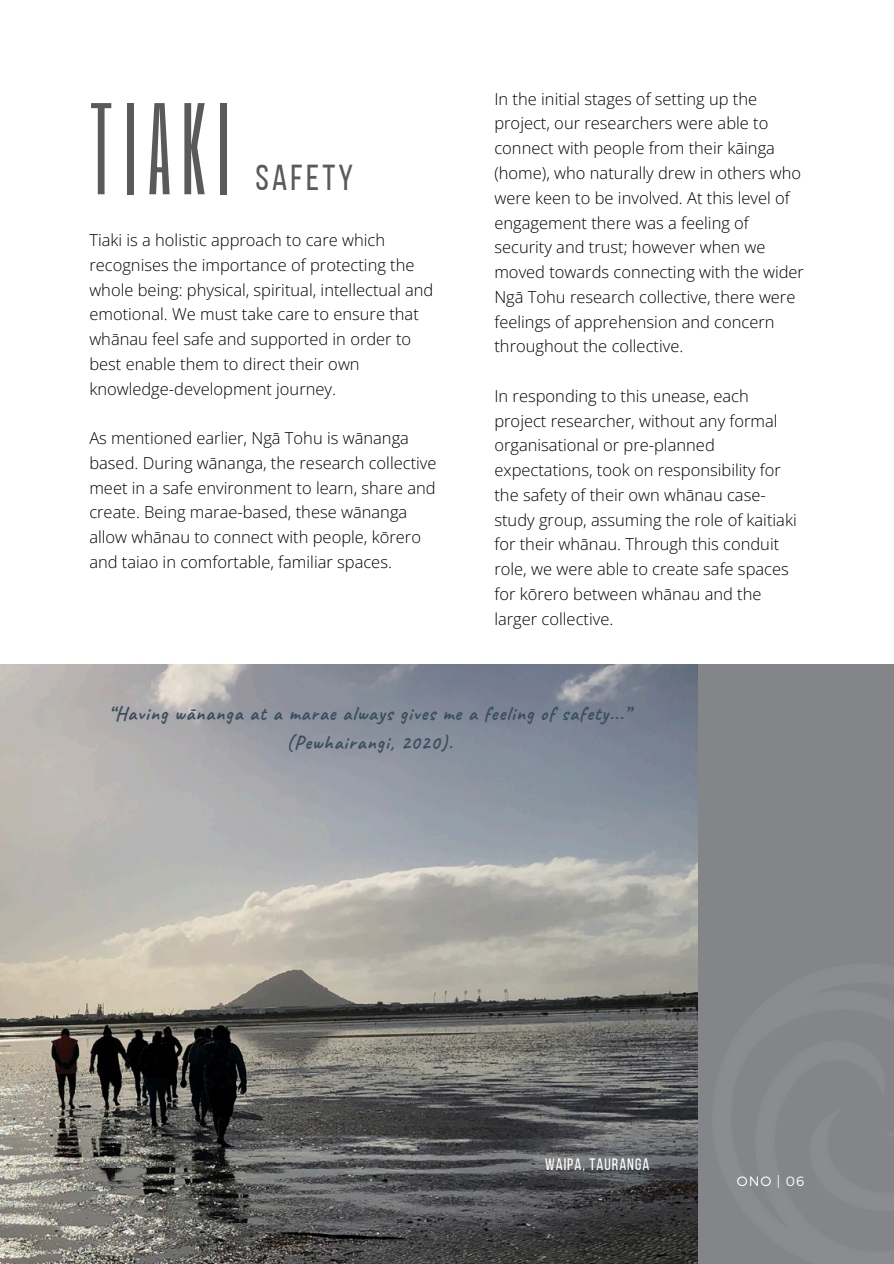
<style>
.page{position:relative;width:894px;height:1264px;background:#fff}
.page>*{position:absolute;margin:0;border:0;box-sizing:border-box;transform-origin:0 0}
.t1{font:108px "Six Caps";letter-spacing:.09em;color:#5a5a58}
.t2{font:36px "Bebas Neue";letter-spacing:.09em;color:#5a5a58}
.t3{font:700 19.5px/29.2px "Caveat";letter-spacing:.06em;color:#394e5d;text-align:center}
.t4{font:300 16.5px/24.8px "Open Sans";color:#000}
.t5{font:16.5px "Bebas Neue";letter-spacing:.06em;color:#fff}
.t6{font:300 13.5px "Montserrat";color:#fff}
</style>
<div class="page">
<div style="left:0;top:664px;width:893px;height:599px;background:#848588"></div>
<img style="left:0;top:664px;width:697px;height:599px">
<h5 class="t1" style="left:89px;top:75px;width:143px">TIAKI</h5>
<h5 class="t2" style="left:255px;top:162px;width:99px">SAFETY</h5>
<p class="t4" style="left:89px;top:227px;width:345px">Tiaki is a holistic approach to care which recognises the importance of protecting the whole being: physical, spiritual, intellectual and emotional. We must take care to ensure that whānau feel safe and supported in order to best enable them to direct their own knowledge-development journey.</p>
<h3 class="t4" style="left:89px;top:425px;width:348px">As mentioned earlier, Ngā Tohu is wānanga based. During wānanga, the research collective meet in a safe environment to learn, share and create. Being marae-based, these wānanga allow whānau to connect with people, kōrero and taiao in comfortable, familiar spaces.</h3>
<h1 class="t4" style="left:494px;top:86px;width:311px">In the initial stages of setting up the project, our researchers were able to connect with people from their kāinga (home), who naturally drew in others who were keen to be involved. At this level of engagement there was a feeling of security and trust; however when we moved towards connecting with the wider Ngā Tohu research collective, there were feelings of apprehension and concern throughout the collective.</h1>
<h2 class="t4" style="left:494px;top:383px;width:304px">In responding to this unease, each project researcher, without any formal organisational or pre-planned expectations, took on responsibility for the safety of their own whānau case&shy;study group, assuming the role of kaitiaki for their whānau. Through this conduit role, we were able to create safe spaces for kōrero between whānau and the larger collective.</h2>
<p class="t3" style="left:109px;top:699px;width:522px">“Having wānanga at a marae always gives me a feeling of safety...” (Pewhairangi, 2020).</p>
<h4 class="t5" style="left:545px;top:1157px;width:106px">WAIPA, TAURANGA</h4>
<h5 class="t6" style="left:736px;top:1172px;width:69px">ONO | 06</h5>
</div>
